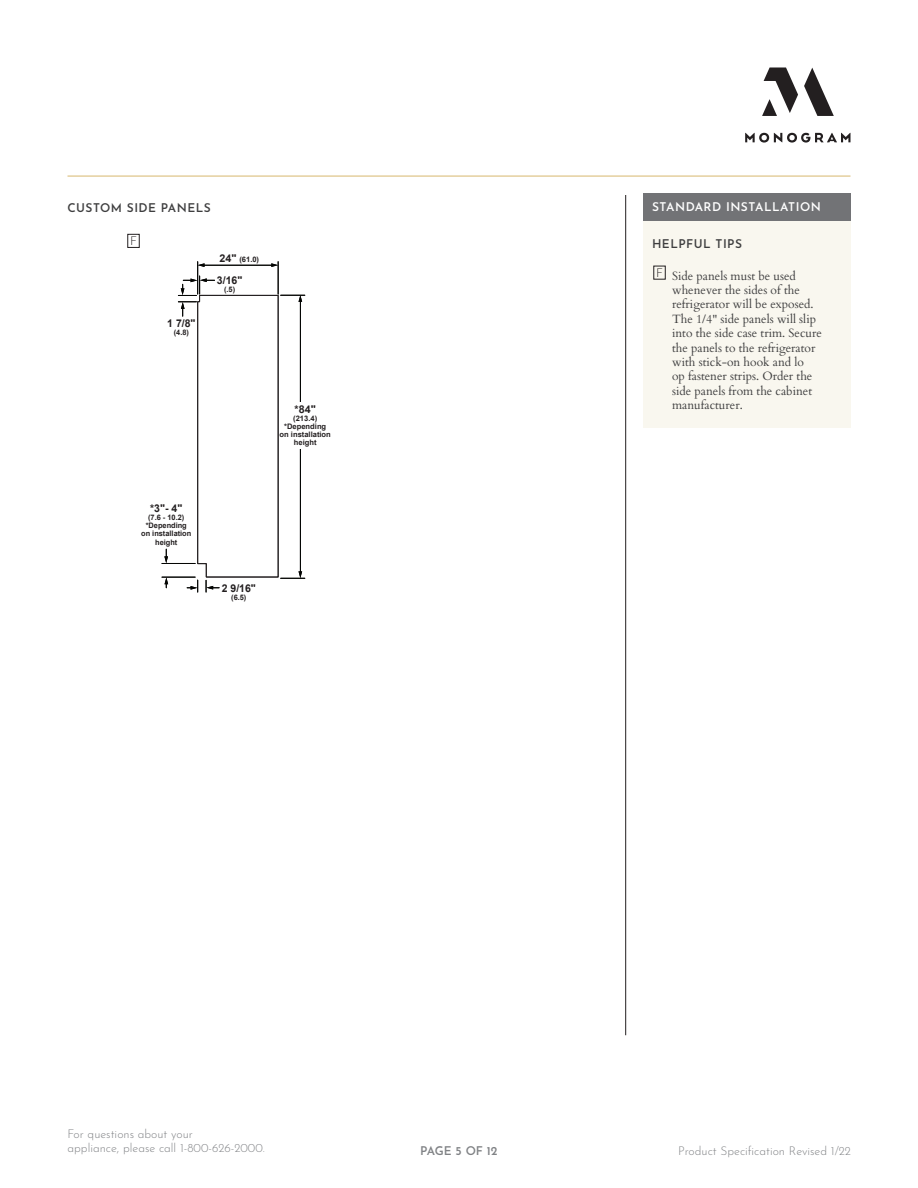
<style>
.page{position:relative;width:918px;height:1188px;background:#fff}
.page>*{position:absolute;margin:0;border:0;box-sizing:border-box;transform-origin:0 0}
.BODY_COPY{font:12px/14.4px "Cardo";color:#3e3e3f}
.Created_Revised{font:300 12px/14.4px "Josefin Sans";color:#808285}
.NOTES_HEADER{font:600 12px "Josefin Sans";letter-spacing:.04em;color:#3e3e3f}
.NOTES_HEADER-2{font:600 12px "Josefin Sans";letter-spacing:.04em;color:#fff}
.Created_Revised-2{font:600 12px "Josefin Sans";color:#808285}
.t1{font:300 12px "Josefin Sans";color:#231f20}
.t2{font:700 10.65px "Arial";color:#231f20}
.t3{font:700 7.5px/8.2px "Arial";color:#231f20;text-align:center}
.s1{font-size:10.65px}
</style>
<div class="page">
<div style="left:643px;top:193px;width:207px;height:235px;background:#f9f7ef"></div>
<hr style="left:625px;top:195px;width:1px;height:840px;background:#231f20">
<svg style="left:745px;top:68px;width:105px;height:75px"></svg>
<hr style="left:68px;top:176px;width:782px;height:1px;background:#dcbf7e">
<div style="left:643px;top:193px;width:207px;height:27px;background:#727376"></div>
<div style="left:127px;top:234px;width:13px;height:14px;border:1px solid #231f20"></div>
<svg style="left:165px;top:578px;width:3px;height:10px"></svg>
<hr style="left:162px;top:563px;width:33px;height:1px;background:#040503">
<svg style="left:164px;top:549px;width:4px;height:14px"></svg>
<hr style="left:162px;top:577px;width:33px;height:1px;background:#040503">
<hr style="left:203px;top:265px;width:70px;height:1px;background:#040503">
<svg style="left:198px;top:263px;width:7px;height:4px"></svg>
<svg style="left:271px;top:263px;width:7px;height:4px"></svg>
<hr style="left:197px;top:262px;width:1px;height:32px;background:#040503">
<hr style="left:278px;top:262px;width:1px;height:32px;background:#040503">
<svg style="left:178px;top:276px;width:127px;height:316px"></svg>
<div style="left:297px;top:403px;width:17px;height:46px;background:#fff"></div>
<div style="left:653px;top:266px;width:13px;height:14px;border:1px solid #231f20"></div>
<p class="NOTES_HEADER" style="left:67px;top:197px;width:145px">CUSTOM SIDE PANELS</p>
<p class="t1" style="left:130px;top:232px;width:8px">F</p>
<p class="t2" style="left:167px;top:316px;width:30px">1 7/8"</p>
<p class="t3" style="left:174px;top:329px;width:17px">(4.8)</p>
<p class="t3" style="left:219px;top:256px;width:41px"><span class="s1">24"</span> (61.0)</p>
<p class="t2" style="left:217px;top:273px;width:27px">3/16"</p>
<p class="t3" style="left:224px;top:285px;width:13px">(.5)</p>
<p class="t2" style="left:150px;top:501px;width:34px">*3"- 4"</p>
<p class="t3" style="left:141px;top:513px;width:52px">(7.6 - 10.2) *Depending on installation height</p>
<p class="t2" style="left:295px;top:403px;width:23px">*84"</p>
<p class="t3" style="left:280px;top:415px;width:53px">(213.4) *Depending on installation height</p>
<p class="t2" style="left:222px;top:581px;width:36px">2 9/16"</p>
<p class="t3" style="left:231px;top:594px;width:17px">(6.5)</p>
<p class="NOTES_HEADER-2" style="left:652px;top:196px;width:170px">STANDARD INSTALLATION</p>
<p class="NOTES_HEADER" style="left:652px;top:233px;width:92px">HELPFUL TIPS</p>
<p class="t1" style="left:656px;top:264px;width:8px">F</p>
<p class="BODY_COPY" style="left:672px;top:268px;width:151px">Side panels must be used whenever the sides of the refrigerator will be exposed.<br>The 1/4" side panels will slip into the side case trim. Secure the panels to the refrigerator with stick-on hook and lo<br>op fastener strips. Order the side panels from the cabinet manufacturer.</p>
<p class="Created_Revised" style="left:68px;top:1125px;width:199px">For questions about your<br>appliance, please call 1-800-626-2000.</p>
<p class="Created_Revised-2" style="left:420px;top:1140px;width:79px">PAGE 5 OF 12</p>
<p class="Created_Revised" style="left:678px;top:1142px;width:174px">Product Specification Revised 1/22</p>
</div>
